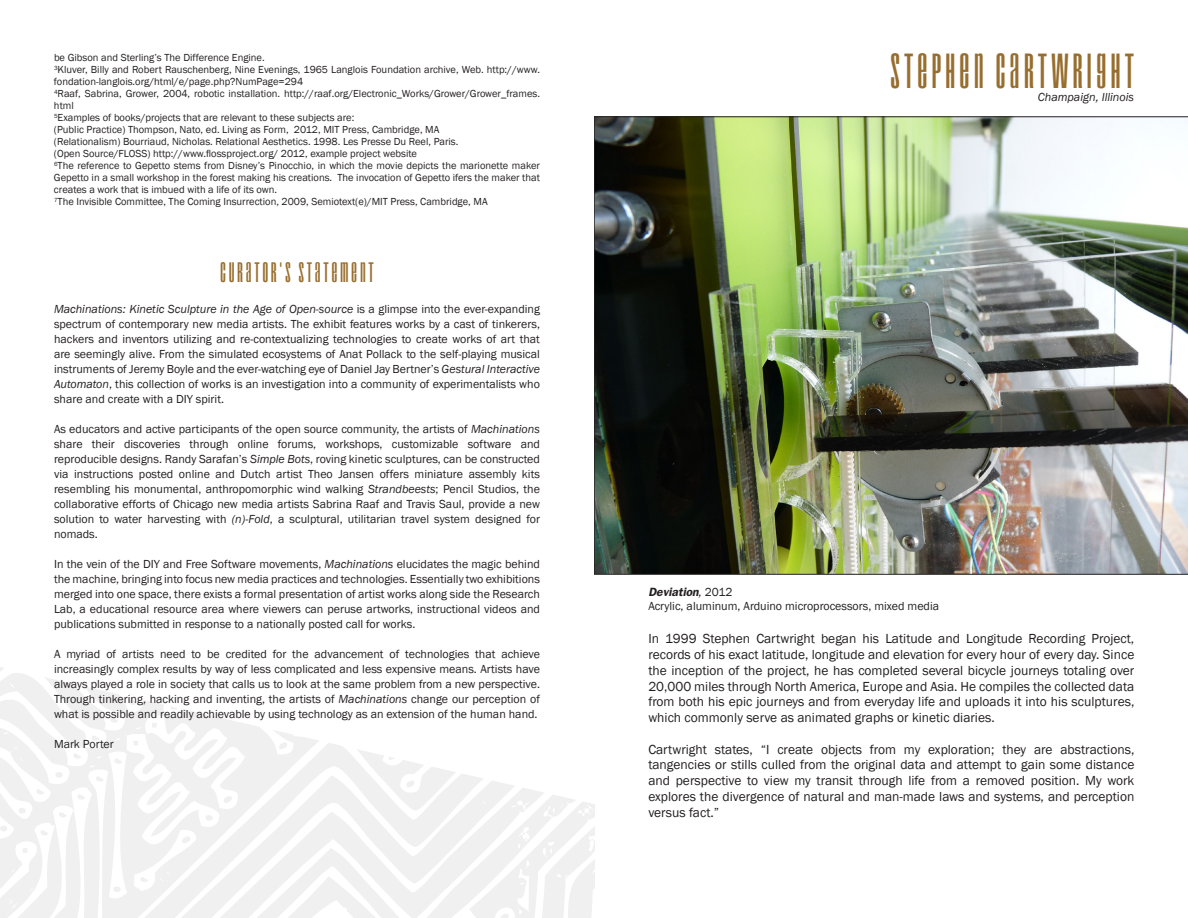
<style>
.page{position:relative;width:1188px;height:918px;background:#fff}
.page>*{position:absolute;margin:0;border:0;box-sizing:border-box;transform-origin:0 0}
.t1{font:42px "Droid";letter-spacing:.09em;color:#986e2e}
.t2{font:24px "Droid";letter-spacing:.11em;color:#986e2e}
.t3{font:13.5px/15.8px "Franklin Gothic";color:#231f20;text-align:justify}
.t4{font:12px/15px "Franklin Gothic";color:#231f20;text-align:justify}
.t5{font:italic 12px "Franklin Gothic";color:#231f20}
.t6{font:10.5px/12px "Franklin Gothic";color:#231f20}
.s1{font-style:italic}
.s2{font-weight:600;font-style:italic}
</style>
<div class="page">
<svg style="left:0;top:700px;width:591px;height:218px;fill:#f0f0f1"></svg>
<svg style="left:457px;top:700px;width:11px;height:2px"></svg>
<svg style="left:128px;top:700px;width:9px;height:5px"></svg>
<svg style="left:521px;top:704px;width:11px;height:8px"></svg>
<svg style="left:171px;top:705px;width:7px;height:5px"></svg>
<svg style="left:440px;top:713px;width:8px;height:5px"></svg>
<svg style="left:539px;top:723px;width:11px;height:8px"></svg>
<svg style="left:152px;top:723px;width:5px;height:4px"></svg>
<svg style="left:298px;top:725px;width:8px;height:5px"></svg>
<svg style="left:412px;top:731px;width:7px;height:5px"></svg>
<svg style="left:371px;top:735px;width:7px;height:5px"></svg>
<svg style="left:558px;top:742px;width:7px;height:5px"></svg>
<svg style="left:134px;top:741px;width:4px;height:4px"></svg>
<svg style="left:279px;top:742px;width:11px;height:8px"></svg>
<svg style="left:388px;top:753px;width:11px;height:7px"></svg>
<svg style="left:575px;top:760px;width:11px;height:8px"></svg>
<svg style="left:406px;top:780px;width:11px;height:8px"></svg>
<svg style="left:223px;top:796px;width:11px;height:8px"></svg>
<svg style="left:205px;top:815px;width:9px;height:6px"></svg>
<svg style="left:523px;top:833px;width:4px;height:6px"></svg>
<svg style="left:182px;top:836px;width:11px;height:8px"></svg>
<svg style="left:220px;top:876px;width:216px;height:42px"></svg>
<svg style="left:139px;top:877px;width:9px;height:6px"></svg>
<svg style="left:0;top:667px;width:122px;height:225px"></svg>
<svg style="left:500px;top:913px;width:11px;height:5px"></svg>
<svg style="left:591px;top:804px;width:4px;height:109px"></svg>
<img style="left:594px;top:117px;width:594px;height:457px">
<p class="t6" style="left:54px;top:52px;width:488px">be Gibson and Sterling’s The Difference Engine.<br><sup>3</sup>Kluver, Billy and Robert Rauschenberg, Nine Evenings, 1965 Langlois Foundation archive, Web. http://www. fondation-langlois.org/html/e/page.php?NumPage=294<br><sup>4</sup>Raaf, Sabrina, Grower, 2004, robotic installation. http://raaf.org/Electronic_Works/Grower/Grower_frames. html<br><sup>5</sup>Examples of books/projects that are relevant to these subjects are:<br>(Public Practice) Thompson, Nato, ed. Living as Form, 2012, MIT Press, Cambridge, MA<br>(Relationalism) Bourriaud, Nicholas. Relational Aesthetics. 1998. Les Presse Du Reel, Paris.<br>(Open Source/FLOSS) http://www.flossproject.org/ 2012, example project website<br><sup>6</sup>The reference to Gepetto stems from Disney’s Pinocchio, in which the movie depicts the marionette maker Gepetto in a small workshop in the forest making his creations. The invocation of Gepetto ifers the maker that creates a work that is imbued with a life of its own.<br><sup>7</sup>The Invisible Committee, The Coming Insurrection, 2009, Semiotext(e)/MIT Press, Cambridge, MA</p>
<p class="t2" style="left:220px;top:258px;width:155px">CURATOR’S STATEMENT</p>
<p class="t4" style="left:54px;top:301px;width:488px"><span class="s1">Machinations: Kinetic Sculpture in the Age of Open-source</span> is a glimpse into the ever-expanding spectrum of contemporary new media artists. The exhibit features works by a cast of tinkerers, hackers and inventors utilizing and re-contextualizing technologies to create works of art that are seemingly alive. From the simulated ecosystems of Anat Pollack to the self-playing musical instruments of Jeremy Boyle and the ever-watching eye of Daniel Jay Bertner’s <span class="s1">Gestural Interactive Automaton</span>, this collection of works is an investigation into a community of experimentalists who share and create with a DIY spirit.</p>
<p class="t4" style="left:54px;top:421px;width:488px">As educators and active participants of the open source community, the artists of <span class="s1">Machinations </span>share their discoveries through online forums, workshops, customizable software and reproducible designs. Randy Sarafan’s <span class="s1">Simple Bots</span>, roving kinetic sculptures, can be constructed via instructions posted online and Dutch artist Theo Jansen offers miniature assembly kits resembling his monumental, anthropomorphic wind walking <span class="s1">Strandbeests</span>; Pencil Studios, the collaborative efforts of Chicago new media artists Sabrina Raaf and Travis Saul, provide a new solution to water harvesting with <span class="s1">(n)-Fold</span>, a sculptural, utilitarian travel system designed for nomads.</p>
<p class="t4" style="left:54px;top:556px;width:488px">In the vein of the DIY and Free Software movements, <span class="s1">Machinations</span> elucidates the magic behind the machine, bringing into focus new media practices and technologies. Essentially two exhibitions merged into one space, there exists a formal presentation of artist works along side the Research Lab, a educational resource area where viewers can peruse artworks, instructional videos and publications submitted in response to a nationally posted call for works.</p>
<p class="t4" style="left:54px;top:646px;width:488px">A myriad of artists need to be credited for the advancement of technologies that achieve increasingly complex results by way of less complicated and less expensive means. Artists have always played a role in society that calls us to look at the same problem from a new perspective.<br>Through tinkering, hacking and inventing, the artists of <span class="s1">Machinations</span> change our perception of what is possible and readily achievable by using technology as an extension of the human hand.</p>
<p class="t4" style="left:54px;top:737px;width:61px">Mark Porter</p>
<p class="t1" style="left:890px;top:46px;width:246px">STEPHEN CARTWRIGHT</p>
<p class="t5" style="left:1038px;top:90px;width:98px">Champaign, Illinois</p>
<p class="t4" style="left:648px;top:586px;width:292px;line-height:13.5px"><span class="s2">Deviation</span><span class="s1">,</span> 2012<br>Acrylic, aluminum, Arduino microprocessors, mixed media</p>
<p class="t3" style="left:648px;top:631px;width:488px">In 1999 Stephen Cartwright began his Latitude and Longitude Recording Project, records of his exact latitude, longitude and elevation for every hour of every day. Since the inception of the project, he has completed several bicycle journeys totaling over 20,000 miles through North America, Europe and Asia. He compiles the collected data from both his epic journeys and from everyday life and uploads it into his sculptures, which commonly serve as animated graphs or kinetic diaries.</p>
<p class="t3" style="left:648px;top:742px;width:488px">Cartwright states, “I create objects from my exploration; they are abstractions, tangencies or stills culled from the original data and attempt to gain some distance and perspective to view my transit through life from a removed position. My work explores the divergence of natural and man-made laws and systems, and perception versus fact.”</p>
</div>
